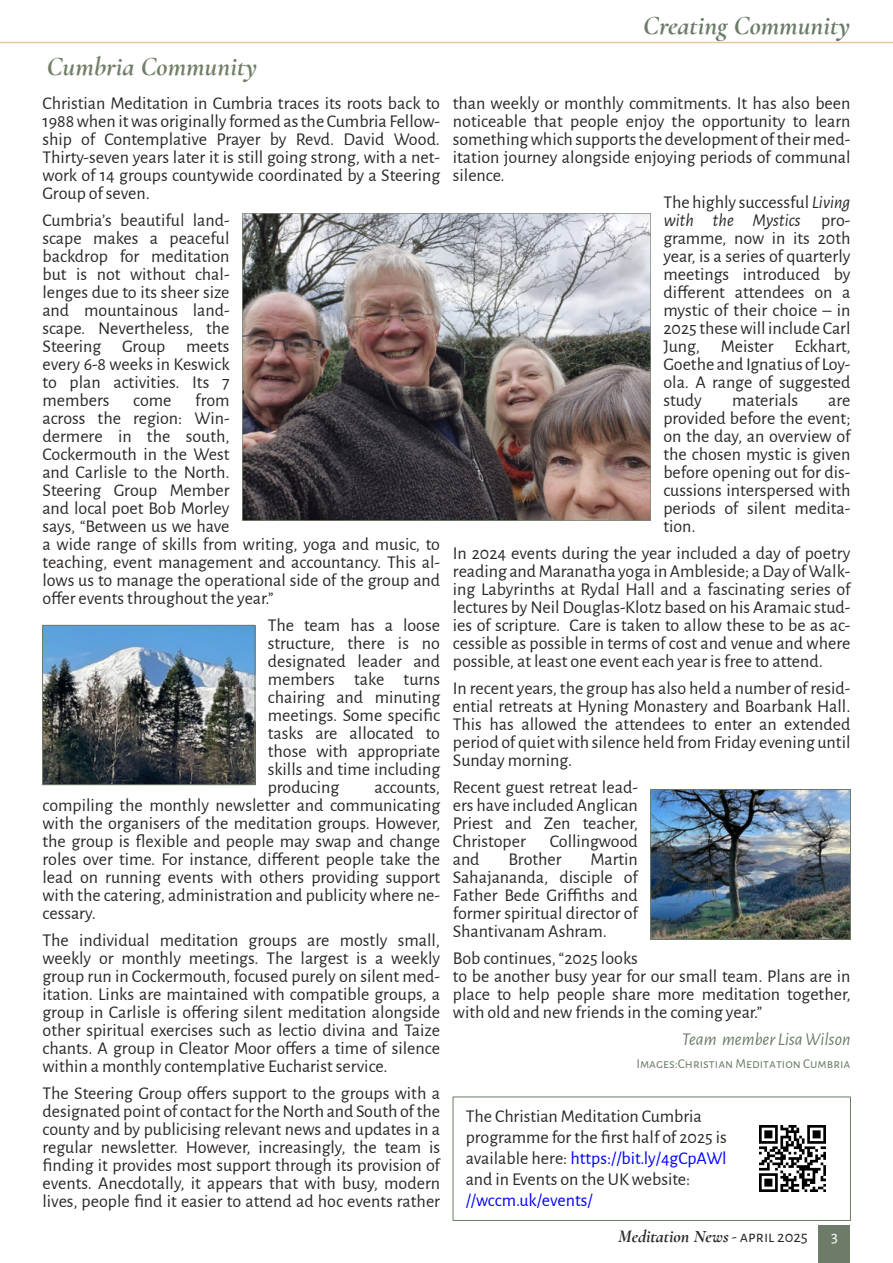
<style>
.page{position:relative;width:893px;height:1263px;background:#fff}
.page>*{position:absolute;margin:0;border:0;box-sizing:border-box;transform-origin:0 0}
.t1{font:italic 700 27px "Cormorant Garamond";color:#6c7c69}
.t2{font:italic 700 27px "Cormorant Garamond";color:#727f68}
.t3{font:18px/18px "Alegreya Sans";color:#2a2725;text-align:justify}
.t4{font:italic 700 18px "Cormorant Garamond";color:#2a2725}
.t5{font:italic 18px "Alegreya Sans";color:#6c7c69}
.t6{font:18px "Alegreya Sans";color:#00f}
.t7{font:16.5px "Alegreya Sans SC";color:#fff}
.t8{font:13.5px "Alegreya Sans SC";color:#6c7c69}
.s1{font-style:italic}
.s2{color:#00f}
.s3{font-family:"Alegreya Sans SC";font-weight:400;font-style:normal;font-size:16.5px}
</style>
<div class="page">
<hr style="left:0;top:42px;width:893px;height:1px;background:#e7c69a">
<div style="left:818px;top:1225px;width:32px;height:38px;background:#6c7c69"></div>
<img style="left:242px;top:213px;width:409px;height:307px">
<img style="left:652px;top:791px;width:197px;height:147px">
<div style="left:650px;top:789px;width:201px;height:151px;border:1px solid #6c7c69"></div>
<img style="left:44px;top:627px;width:209px;height:156px">
<div style="left:42px;top:625px;width:213px;height:160px;border:1px solid #6c7c69"></div>
<div style="left:453px;top:1096px;width:398px;height:125px;border:1px solid #6c7c69"></div>
<img style="left:759px;top:1126px;width:66px;height:66px">
<h1 class="t2" style="left:47px;top:50px;width:212px">Cumbria Community</h1>
<p class="t3" style="left:43px;top:95px;width:399px">Christian Meditation in Cumbria traces its roots back to 1988 when it was originally formed as the Cumbria Fellow‐ ship of Contemplative Prayer by Revd. David Wood.<br>Thirty-seven years later it is still going strong, with a net‐ work of 14 groups countywide coordinated by a Steering Group of seven.</p>
<p class="t3" style="left:43px;top:212px;width:189px">Cumbria’s beautiful land‐ scape makes a peaceful backdrop for meditation but is not without chal‐ lenges due to its sheer size and mountainous land‐ scape. Nevertheless, the Steering Group meets every 6-8 weeks in Keswick to plan activities. Its 7 members</p>
<p class="t3" style="left:43px;top:392px;width:399px;text-align:left;text-indent:153px">from<br>across the region: Win‐<br>dermere in the south,<br>Cockermouth in the West<br>and Carlisle to the North.<br>Steering Group Member<br>and local poet Bob Morley<br>says, “Between us we have<br>a wide range of skills from writing, yoga and music, to teaching, event management and accountancy. This al‐ lows us to manage the operational side of the group and offer events throughout the year.”</p>
<p class="t3" style="left:268px;top:617px;width:174px">The team has a loose structure, there is no designated leader and members take turns chairing and minuting meetings. Some specific tasks are allocated to those with appropriate skills and time including producing</p>
<p class="t3" style="left:133px;top:392px;width:40px">come</p>
<p class="t3" style="left:43px;top:779px;width:399px;text-indent:332px">accounts, compiling the monthly newsletter and communicating with the organisers of the meditation groups. However, the group is flexible and people may swap and change roles over time. For instance, different people take the lead on running events with others providing support with the catering, administration and publicity where ne‐ cessary.</p>
<p class="t3" style="left:43px;top:932px;width:399px">The individual meditation groups are mostly small, weekly or monthly meetings. The largest is a weekly group run in Cockermouth, focused purely on silent med‐ itation. Links are maintained with compatible groups, a group in Carlisle is offering silent meditation alongside other spiritual exercises such as lectio divina and Taize chants. A group in Cleator Moor offers a time of silence within a monthly contemplative Eucharist service.</p>
<p class="t3" style="left:43px;top:1085px;width:399px">The Steering Group offers support to the groups with a designated point of contact for the North and South of the county and by publicising relevant news and updates in a regular newsletter. However, increasingly, the team is finding it provides most support through its provision of events. Anecdotally, it appears that with busy, modern lives, people find it easier to attend ad hoc events rather</p>
<h1 class="t1" style="left:643px;top:9px;width:209px">Creating Community</h1>
<p class="t3" style="left:453px;top:95px;width:399px">than weekly or monthly commitments. It has also been noticeable that people enjoy the opportunity to learn something which supports the development of their med‐ itation journey alongside enjoying periods of communal silence.</p>
<p class="t3" style="left:663px;top:194px;width:189px">The highly successful <span class="s1">Living with the Mystics</span> pro‐ gramme, now in its 20th year, is a series of quarterly meetings introduced by different attendees on a mystic of their choice – in 2025 these will include Carl Jung, Meister Eckhart, Goethe and Ignatius of Loy‐ ola. A range of suggested study</p>
<p class="t3" style="left:732px;top:392px;width:68px">materials</p>
<p class="t3" style="left:663px;top:392px;width:189px;text-indent:165px">are provided before the event; on the day, an overview of the chosen mystic is given before opening out for dis‐ cussions interspersed with periods of silent medita‐ tion.</p>
<p class="t3" style="left:453px;top:545px;width:399px">In 2024 events during the year included a day of poetry reading and Maranatha yoga in Ambleside; a Day of Walk‐ ing Labyrinths at Rydal Hall and a fascinating series of lectures by Neil Douglas-Klotz based on his Aramaic stud‐ ies of scripture. Care is taken to allow these to be as ac‐ cessible as possible in terms of cost and venue and where possible, at least one event each year is free to attend.</p>
<p class="t3" style="left:453px;top:680px;width:399px">In recent years, the group has also held a number of resid‐ ential retreats at Hyning Monastery and Boarbank Hall.<br>This has allowed the attendees to enter an extended period of quiet with silence held from Friday evening until Sunday morning.</p>
<p class="t3" style="left:453px;top:779px;width:186px">Recent guest retreat lead‐ ers have included Anglican Priest and Zen teacher, Christoper</p>
<p class="t3" style="left:550px;top:833px;width:90px">Collingwood</p>
<p class="t3" style="left:453px;top:851px;width:28px">and</p>
<p class="t3" style="left:508px;top:851px;width:55px">Brother</p>
<p class="t3" style="left:453px;top:851px;width:186px;text-indent:138px">Martin Sahajananda, disciple of Father Bede Griffiths and former spiritual director of Shantivanam Ashram.</p>
<p class="t3" style="left:453px;top:950px;width:399px;text-align:left">Bob continues, “2025 looks<br>to be another busy year for our small team. Plans are in place to help people share more meditation together, with old and new friends in the coming year.”</p>
<p class="t5" style="left:682px;top:1031px;width:170px">Team member Lisa Wilson</p>
<p class="t8" style="left:636px;top:1057px;width:216px">Images:Christian Meditation Cumbria</p>
<p class="t3" style="left:466px;top:1106px;width:262px;line-height:21px;text-align:left">The Christian Meditation Cumbria programme for the first half of 2025 is available here: <span class="s2">https://bit.ly/4gCpAWl </span>and in Events on the UK website:</p>
<p class="t6" style="left:466px;top:1192px;width:128px">//wccm.uk/events/</p>
<p class="t4" style="left:618px;top:1225px;width:191px">Meditation News <span class="s3">- april 2025</span></p>
<p class="t7" style="left:831px;top:1229px;width:8px">3</p>
</div>
